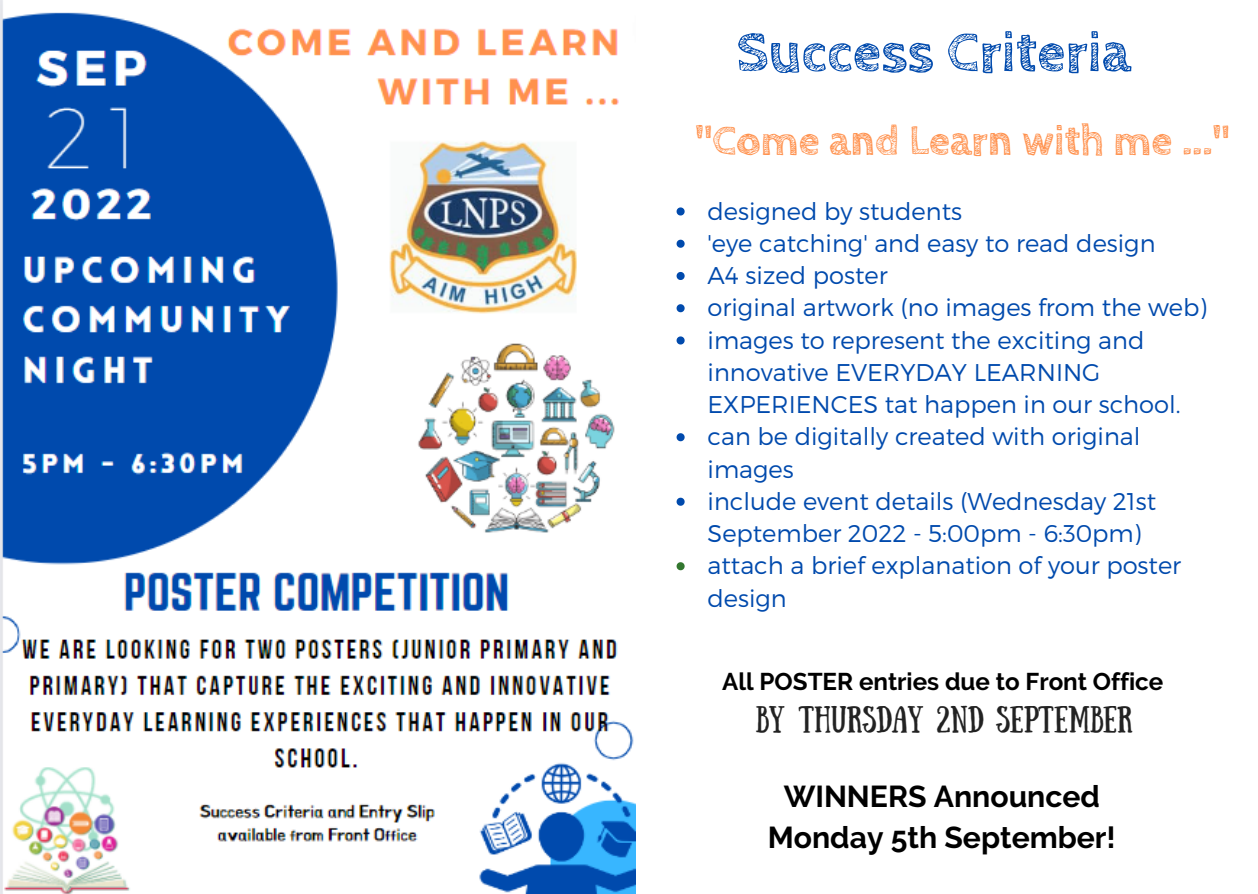
<style>
.page{position:relative;width:1258px;height:894px;background:#fff}
.page>*{position:absolute;margin:0;border:0;box-sizing:border-box;transform-origin:0 0}
.t1{font:700 57.6px "Cabin Sketch";color:#004aad}
.t2{font:700 42.6px "Cabin Sketch";color:#ff914d}
.t3{font:700 30px/40.5px "Raleway";color:#000;text-align:center}
.t4{font:26.7px "Sunday";color:#222}
.t5{font:300 24.3px/32.1px "Montserrat";color:#004aad}
.t6{font:700 24.3px "Raleway";color:#000}
</style>
<div class="page">
<img style="left:0;top:0;width:635px;height:893px">
<svg style="left:676px;top:207px;width:9px;height:8px"></svg>
<svg style="left:676px;top:240px;width:9px;height:8px"></svg>
<svg style="left:676px;top:272px;width:9px;height:8px"></svg>
<svg style="left:676px;top:304px;width:9px;height:8px"></svg>
<svg style="left:676px;top:336px;width:9px;height:8px"></svg>
<svg style="left:676px;top:433px;width:9px;height:8px"></svg>
<svg style="left:676px;top:497px;width:9px;height:8px"></svg>
<svg style="left:676px;top:562px;width:9px;height:8px"></svg>
<h1 class="t1" style="left:736px;top:20px;width:396px">Success Criteria</h1>
<h2 class="t2" style="left:695px;top:117px;width:536px">"Come and Learn with me ..."</h2>
<p class="t5" style="left:707px;top:193px;width:501px">designed by students<br>'eye catching' and easy to read design<br>A4 sized poster<br>original artwork (no images from the web) images to represent the exciting and innovative EVERYDAY LEARNING<br>EXPERIENCES tat happen in our school. can be digitally created with original images<br>include event details (Wednesday 21st<br>September 2022 - 5:00pm - 6:30pm) attach a brief explanation of your poster design</p>
<p class="t6" style="left:722px;top:667px;width:442px">All POSTER entries due to Front Office</p>
<p class="t4" style="left:756px;top:705px;width:378px">BY THURSDAY 2ND SEPTEMBER</p>
<p class="t3" style="left:768px;top:775px;width:349px">WINNERS Announced<br>Monday 5th September!</p>
</div>
